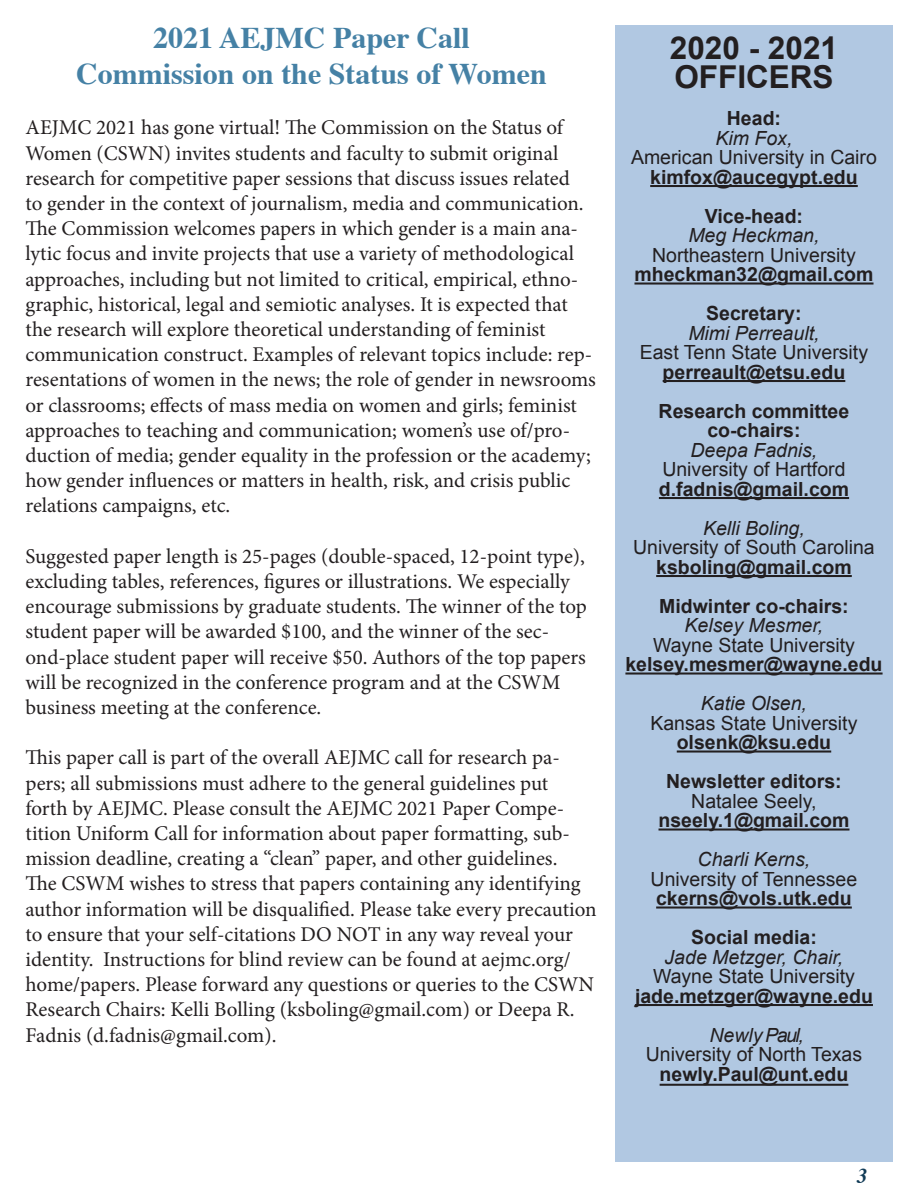
<style>
.page{position:relative;width:918px;height:1188px;background:#fff}
.page>*{position:absolute;margin:0;border:0;box-sizing:border-box;transform-origin:0 0}
.t1{font:700 31.5px/28.5px "Arial";color:#231f20}
.t2{font:700 30px "Times";color:#4581a5}
.t3{font:21px/25.2px "Minion Pro";color:#231f20}
.t4{font:italic 700 21px "Times";color:#123c57}
.t5{font:700 19.5px "Arial";color:#231f20}
.t6{font:19.5px/19.5px "Arial";color:#231f20;text-align:center}
.t7{font:italic 19.5px "Arial";color:#231f20}
.s1{font-style:italic}
.s2{font-weight:700}
</style>
<div class="page">
<div style="left:615px;top:26px;width:277px;height:1136px;background:#b1c8e2"></div>
<hr style="left:650px;top:185px;width:208px;height:2px;background:#231f20">
<hr style="left:634px;top:283px;width:240px;height:2px;background:#231f20">
<hr style="left:663px;top:380px;width:182px;height:2px;background:#231f20">
<hr style="left:659px;top:497px;width:190px;height:2px;background:#231f20">
<hr style="left:656px;top:575px;width:196px;height:2px;background:#231f20">
<hr style="left:625px;top:673px;width:258px;height:2px;background:#231f20">
<hr style="left:677px;top:751px;width:154px;height:2px;background:#231f20">
<hr style="left:659px;top:829px;width:190px;height:2px;background:#231f20">
<hr style="left:656px;top:907px;width:196px;height:2px;background:#231f20">
<hr style="left:635px;top:1004px;width:238px;height:2px;background:#231f20">
<hr style="left:660px;top:1084px;width:188px;height:2px;background:#231f20">
<p class="t2" style="left:153px;top:9px;width:318px">2021 AEJMC Paper Call</p>
<p class="t2" style="left:76px;top:45px;width:472px">Commission on the Status of Women</p>
<p class="t3" style="left:26px;top:115px;width:572px">AEJMC 2021 has gone virtual! The Commission on the Status of Women (CSWN) invites students and faculty to submit original research for competitive paper sessions that discuss issues related<br>to gender in the context of journalism, media and communication.<br>The Commission welcomes papers in which gender is a main ana&shy;lytic focus and invite projects that use a variety of methodological approaches, including but not limited to critical, empirical, ethno&shy;graphic, historical, legal and semiotic analyses. It is expected that the research will explore theoretical understanding of feminist communication construct. Examples of relevant topics include: rep&shy;resentations of women in the news; the role of gender in newsrooms or classrooms; effects of mass media on women and girls; feminist approaches to teaching and communication; women’s use of/pro&shy;duction of media; gender equality in the profession or the academy; how gender influences or matters in health, risk, and crisis public relations campaigns, etc.</p>
<p class="t3" style="left:26px;top:544px;width:563px">Suggested paper length is 25-pages (double-spaced, 12-point type), excluding tables, references, figures or illustrations. We especially encourage submissions by graduate students. The winner of the top student paper will be awarded $100, and the winner of the sec&shy;ond-place student paper will receive $50. Authors of the top papers will be recognized in the conference program and at the CSWM business meeting at the conference.</p>
<p class="t3" style="left:26px;top:745px;width:573px">This paper call is part of the overall AEJMC call for research pa&shy;pers; all submissions must adhere to the general guidelines put<br>forth by AEJMC. Please consult the AEJMC 2021 Paper Compe&shy;tition Uniform Call for information about paper formatting, sub&shy;mission deadline, creating a “clean” paper, and other guidelines.<br>The CSWM wishes to stress that papers containing any identifying author information will be disqualified. Please take every precaution to ensure that your self-citations DO NOT in any way reveal your identity. Instructions for blind review can be found at aejmc.org/ home/papers. Please forward any questions or queries to the CSWN Research Chairs: Kelli Bolling (ksboling@gmail.com) or Deepa R.<br>Fadnis (d.fadnis@gmail.com).</p>
<p class="t1" style="left:670px;top:35px;width:170px">2020 - 2021<br>OFFICERS</p>
<p class="t5" style="left:727px;top:106px;width:56px">Head:</p>
<p class="t7" style="left:716px;top:125px;width:78px">Kim Fox,</p>
<p class="t6" style="left:631px;top:148px;width:247px">American University in Cairo</p>
<p class="t5" style="left:650px;top:164px;width:209px">kimfox@aucegypt.edu</p>
<p class="t5" style="left:705px;top:203px;width:100px">Vice-head:</p>
<p class="t7" style="left:688px;top:223px;width:133px">Meg Heckman,</p>
<p class="t6" style="left:652px;top:246px;width:205px">Northeastern University</p>
<p class="t5" style="left:634px;top:262px;width:241px">mheckman32@gmail.com</p>
<p class="t5" style="left:706px;top:301px;width:97px">Secretary:</p>
<p class="t7" style="left:688px;top:320px;width:133px">Mimi Perreault,</p>
<p class="t6" style="left:640px;top:343px;width:230px">East Tenn State University</p>
<p class="t5" style="left:663px;top:359px;width:184px">perreault@etsu.edu</p>
<p class="t5" style="left:659px;top:398px;width:192px">Research committee</p>
<p class="t5" style="left:707px;top:418px;width:95px">co-chairs:</p>
<p class="t7" style="left:691px;top:437px;width:128px">Deepa Fadnis,</p>
<p class="t6" style="left:662px;top:460px;width:185px">University of Hartford</p>
<p class="t5" style="left:659px;top:476px;width:192px">d.fadnis@gmail.com</p>
<p class="t7" style="left:703px;top:515px;width:103px">Kelli Boling,</p>
<p class="t6" style="left:633px;top:538px;width:243px">University of South Carolina</p>
<p class="t5" style="left:656px;top:554px;width:197px">ksboling@gmail.com</p>
<p class="t5" style="left:659px;top:593px;width:191px">Midwinter co-chairs:</p>
<p class="t7" style="left:685px;top:613px;width:140px">Kelsey Mesmer,</p>
<p class="t6" style="left:653px;top:636px;width:203px">Wayne State University</p>
<p class="t5" style="left:625px;top:652px;width:259px">kelsey.mesmer@wayne.edu</p>
<p class="t7" style="left:701px;top:691px;width:108px">Katie Olsen,</p>
<p class="t6" style="left:650px;top:714px;width:208px">Kansas State University</p>
<p class="t5" style="left:677px;top:730px;width:156px">olsenk@ksu.edu</p>
<p class="t5" style="left:666px;top:769px;width:177px">Newsletter editors:</p>
<p class="t6" style="left:691px;top:792px;width:127px">Natalee Seely,</p>
<p class="t5" style="left:658px;top:808px;width:192px">nseely.1@gmail.com</p>
<p class="t7" style="left:698px;top:847px;width:114px">Charli Kerns,</p>
<p class="t6" style="left:651px;top:870px;width:208px">University of Tennessee</p>
<p class="t5" style="left:656px;top:886px;width:197px">ckerns@vols.utk.edu</p>
<p class="t5" style="left:691px;top:925px;width:127px">Social media:</p>
<p class="t7" style="left:665px;top:944px;width:180px">Jade Metzger, Chair,</p>
<p class="t6" style="left:653px;top:967px;width:203px">Wayne State University</p>
<p class="t5" style="left:635px;top:983px;width:239px">jade.metzger@wayne.edu</p>
<p class="t6" style="left:646px;top:1026px;width:218px"><span class="s1">Newly</span> <span class="s1">Paul</span><span class="s1">,<br></span>University of North Texas <span class="s2">newly.Paul@unt.edu</span></p>
<p class="t4" style="left:857px;top:1156px;width:12px">3</p>
</div>
